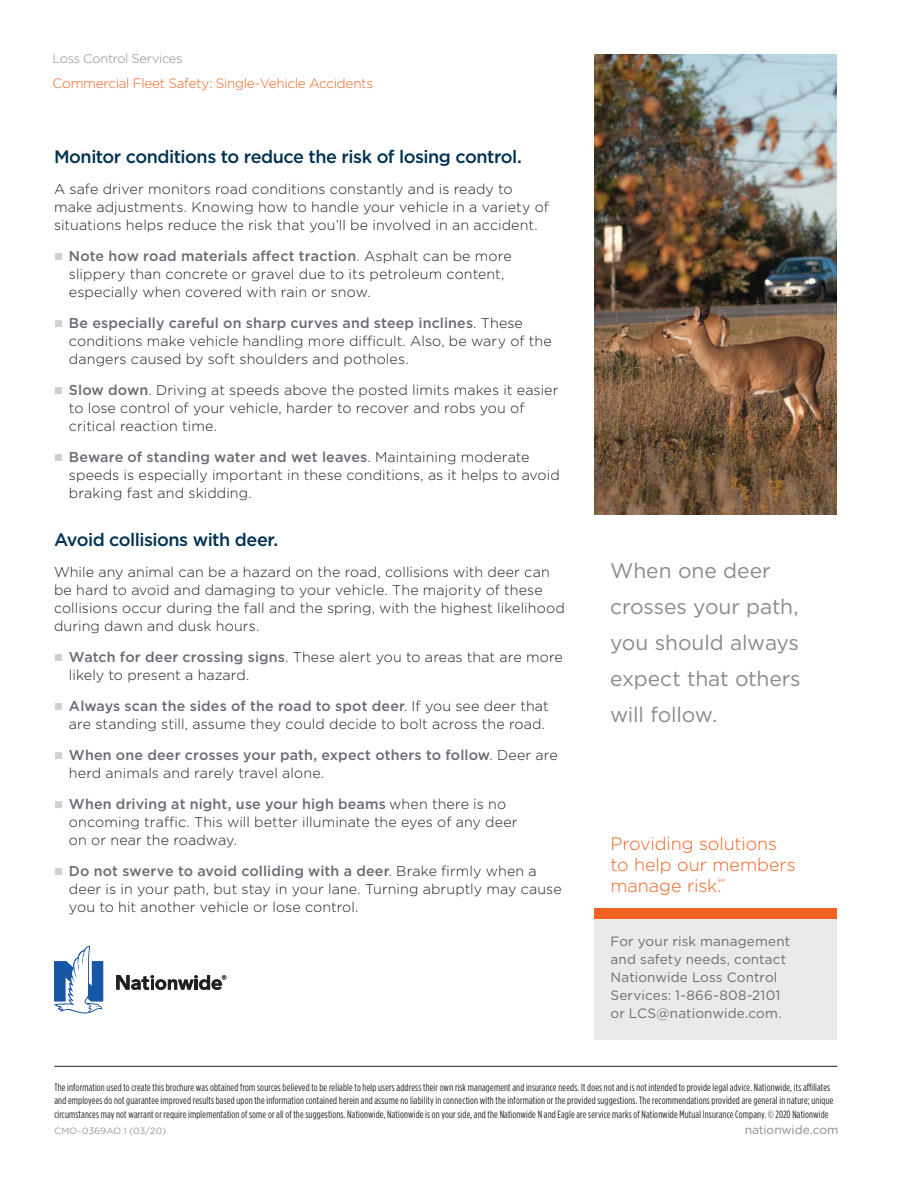
<style>
.page{position:relative;width:918px;height:1188px;background:#fff}
.page>*{position:absolute;margin:0;border:0;box-sizing:border-box;transform-origin:0 0}
.t1{font:21px/36px "Gotham";letter-spacing:-.005em;color:#8a8a8e}
.Subhead__Main{font:500 18px "Gotham";letter-spacing:-.03em;color:#003151}
.t2{font:300 18px/21px "Gotham";letter-spacing:-.005em;color:#f26221}
.Body_Text_-_emphasis{font:300 14.25px/18px "Gotham";letter-spacing:.005em;color:#231f20}
.Body_Text{font:300 14.25px/18px "Gotham";letter-spacing:.005em;color:#231f20}
.Body_Text_-_emphasis-2{font:500 14.25px/18px "Gotham";letter-spacing:.01em;color:#696b73}
.t3{font:13.5px/18px "Gotham";letter-spacing:.01em;color:#696b73}
.t4{font:300 13.5px "Gotham";letter-spacing:-.02em;color:#f26221}
.t5{font:300 12.75px "Gotham";letter-spacing:-.02em;color:#8a8a8e}
.t6{font:12px "Gotham";letter-spacing:-.01em;color:#8a8a8e}
.t7{font:10.5px/13.5px "Gotham Condensed";letter-spacing:.015em;color:#231f20}
.t8{font:300 9px "Gotham";letter-spacing:.03em;color:#696b73}
.s1{color:#cdd0d0}
.s2{font-weight:500;color:#696b73}
.s3{font-weight:300;color:#231f20}
</style>
<div class="page">
<div style="left:594px;top:919px;width:243px;height:121px;background:#e9ebe8"></div>
<hr style="left:54px;top:1066px;width:783px;height:1px;background:#231f20">
<div style="left:594px;top:908px;width:243px;height:11px;background:#f26221"></div>
<svg style="left:116px;top:975px;width:111px;height:15px"></svg>
<svg style="left:54px;top:946px;width:49px;height:67px"></svg>
<img style="left:594px;top:54px;width:243px;height:461px">
<p class="t5" style="left:53px;top:50px;width:131px">Loss Control Services</p>
<p class="t4" style="left:52px;top:75px;width:322px">Commercial Fleet Safety: Single-Vehicle Accidents</p>
<p class="Subhead__Main" style="left:54px;top:145px;width:469px">Monitor conditions to reduce the risk of losing control.</p>
<p class="Body_Text" style="left:54px;top:180px;width:496px">A safe driver monitors road conditions constantly and is ready to make adjustments. Knowing how to handle your vehicle in a variety of situations helps reduce the risk that you’ll be involved in an accident.</p>
<p class="Body_Text_-_emphasis" style="left:69px;top:247px;width:444px;text-indent:-15px"><span class="s1">■</span> <span class="s2">Note how road materials affect traction</span>. Asphalt can be more slippery than concrete or gravel due to its petroleum content, especially when covered with rain or snow.</p>
<p class="Body_Text_-_emphasis" style="left:69px;top:314px;width:484px;text-indent:-15px"><span class="s1">■</span> <span class="s2">Be especially careful on sharp curves and steep inclines</span>. These conditions make vehicle handling more difficult. Also, be wary of the dangers caused by soft shoulders and potholes.</p>
<p class="Body_Text_-_emphasis" style="left:69px;top:381px;width:491px;text-indent:-15px"><span class="s1">■</span> <span class="s2">Slow down</span>. Driving at speeds above the posted limits makes it easier to lose control of your vehicle, harder to recover and robs you of critical reaction time.</p>
<p class="Body_Text_-_emphasis" style="left:69px;top:448px;width:492px;text-indent:-15px"><span class="s1">■</span> <span class="s2">Beware of standing water and wet leaves</span>. Maintaining moderate speeds is especially important in these conditions, as it helps to avoid braking fast and skidding.</p>
<p class="Subhead__Main" style="left:54px;top:528px;width:226px">Avoid collisions with deer.</p>
<p class="Body_Text" style="left:54px;top:563px;width:512px">While any animal can be a hazard on the road, collisions with deer can be hard to avoid and damaging to your vehicle. The majority of these collisions occur during the fall and the spring, with the highest likelihood during dawn and dusk hours.</p>
<p class="Body_Text_-_emphasis" style="left:69px;top:648px;width:495px;text-indent:-15px"><span class="s1">■</span> <span class="s2">Watch for deer crossing signs</span>. These alert you to areas that are more likely to present a hazard.</p>
<p class="Body_Text_-_emphasis" style="left:54px;top:697px;width:496px;text-align:right"><span class="s1">■</span> <span class="s2">Always scan the sides of the road to spot deer</span>. If you see deer that are standing still, assume they could decide to bolt across the road.</p>
<p class="Body_Text_-_emphasis-2" style="left:69px;top:746px;width:490px;text-indent:-15px"><span class="s1">■</span> When one deer crosses your path, expect others to follow<span class="s3">. Deer are herd animals and rarely travel alone.</span></p>
<p class="Body_Text_-_emphasis" style="left:69px;top:795px;width:450px;text-indent:-15px"><span class="s1">■</span> <span class="s2">When driving at night, use your high beams</span> when there is no oncoming traffic. This will better illuminate the eyes of any deer on or near the roadway.</p>
<p class="Body_Text_-_emphasis" style="left:69px;top:862px;width:494px;text-indent:-15px"><span class="s1">■</span> <span class="s2">Do not swerve to avoid colliding with a deer</span>. Brake firmly when a deer is in your path, but stay in your lane. Turning abruptly may cause you to hit another vehicle or lose control.</p>
<h1 class="t1" style="left:610px;top:552px;width:192px">When one deer crosses your path, you should always expect that others will follow.</h1>
<p class="t2" style="left:611px;top:833px;width:187px">Providing solutions to help our members manage risk.<sup>℠</sup></p>
<p class="t3" style="left:611px;top:932px;width:181px">For your risk management and safety needs, contact<br>Nationwide Loss Control<br>Services: 1-866-808-2101 or LCS@nationwide.com.</p>
<p class="t7" style="left:54px;top:1080px;width:781px">The information used to create this brochure was obtained from sources believed to be reliable to help users address their own risk management and insurance needs. It does not and is not intended to provide legal advice. Nationwide, its affiliates and employees do not guarantee improved results based upon the information contained herein and assume no liability in connection with the information or the provided suggestions. The recommendations provided are general in nature; unique circumstances may not warrant or require implementation of some or all of the suggestions. Nationwide, Nationwide is on your side, and the Nationwide N and Eagle are service marks of Nationwide Mutual Insurance Company. © 2020 Nationwide</p>
<p class="t8" style="left:54px;top:1125px;width:113px">CMO-0369AO.1 (03/20)</p>
<p class="t6" style="left:745px;top:1122px;width:95px">nationwide.com</p>
</div>
